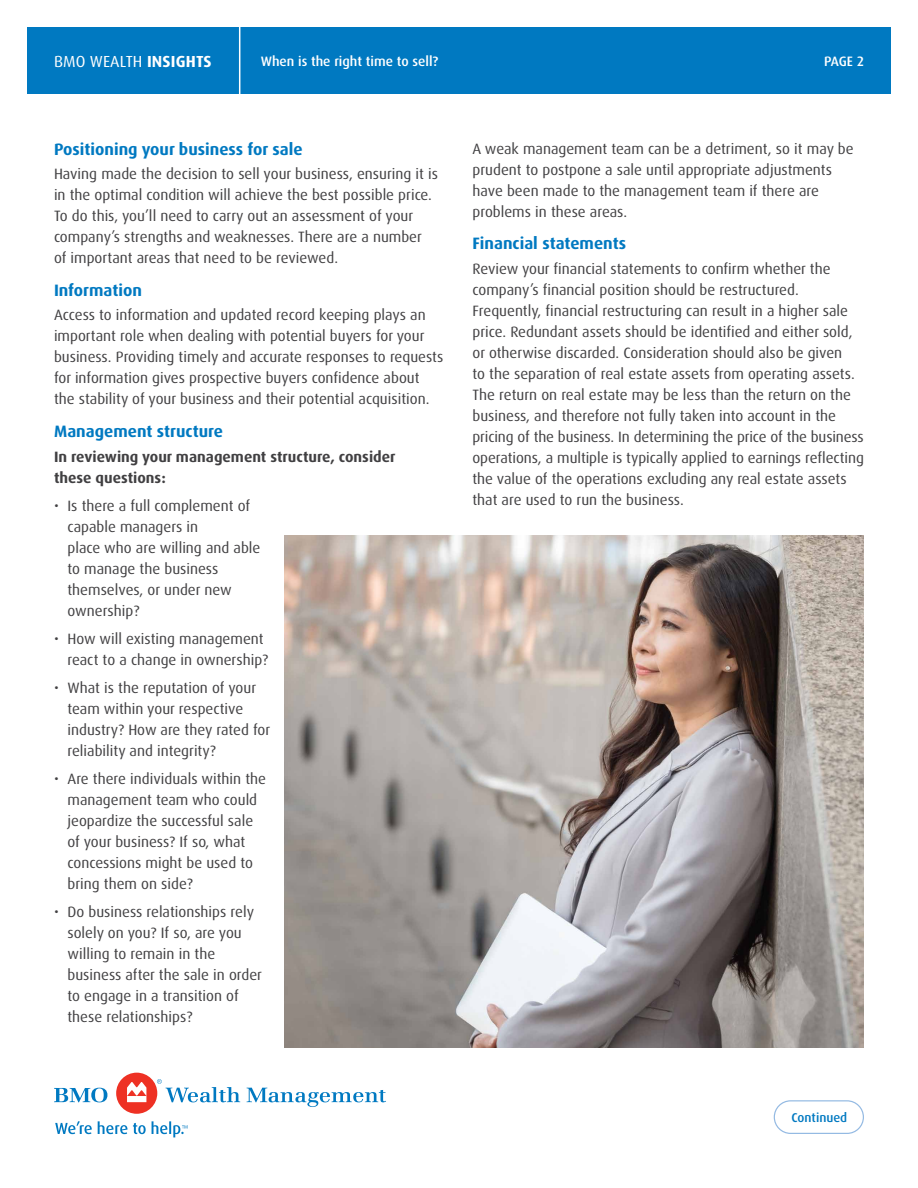
<style>
.page{position:relative;width:918px;height:1188px;background:#fff}
.page>*{position:absolute;margin:0;border:0;box-sizing:border-box;transform-origin:0 0}
.t1{font:700 16.5px "Dax Pro";color:#0079c1}
.t2{font:16.05px "Dax Pro";letter-spacing:.01em;color:#fff}
.t3{font:15px/21px "Dax Pro";color:#414042}
.t4{font:700 15px/21px "Dax Pro";color:#414042}
.t5{font:500 13.65px "Dax";color:#fff}
.t6{font:500 12.75px "Dax Pro";color:#0079c1}
.s1{font-weight:700}
</style>
<div class="page">
<div style="left:27px;top:27px;width:864px;height:67px;background:#0079c1"></div>
<hr style="left:239px;top:20px;width:1px;height:81px;background:#fff">
<img style="left:284px;top:536px;width:580px;height:512px">
<svg style="left:54px;top:1088px;width:53px;height:14px"></svg>
<div style="left:116px;top:1073px;width:41px;height:41px;background:#ee3124;border-radius:50%"></div>
<svg style="left:247px;top:1088px;width:139px;height:19px"></svg>
<svg style="left:127px;top:1082px;width:19px;height:20px"></svg>
<svg style="left:157px;top:1079px;width:83px;height:23px"></svg>
<svg style="left:55px;top:1121px;width:37px;height:13px"></svg>
<svg style="left:98px;top:1121px;width:29px;height:13px"></svg>
<svg style="left:133px;top:1123px;width:13px;height:11px"></svg>
<svg style="left:152px;top:1121px;width:36px;height:16px"></svg>
<svg style="left:774px;top:1100px;width:90px;height:34px"></svg>
<p class="t2" style="left:54px;top:51px;width:159px">BMO WEALTH <span class="s1">INSIGHTS</span></p>
<p class="t5" style="left:261px;top:54px;width:179px">When is the right time to sell?</p>
<p class="t5" style="left:824px;top:54px;width:42px">PAGE 2</p>
<h1 class="t1" style="left:54px;top:138px;width:250px">Positioning your business for sale</h1>
<p class="t3" style="left:54px;top:164px;width:386px">Having made the decision to sell your business, ensuring it is in the optimal condition will achieve the best possible price.<br>To do this, you’ll need to carry out an assessment of your company’s strengths and weaknesses. There are a number of important areas that need to be reviewed.</p>
<h1 class="t1" style="left:54px;top:280px;width:89px">Information</h1>
<p class="t3" style="left:54px;top:305px;width:391px">Access to information and updated record keeping plays an important role when dealing with potential buyers for your business. Providing timely and accurate responses to requests for information gives prospective buyers confidence about the stability of your business and their potential acquisition.</p>
<h1 class="t1" style="left:54px;top:421px;width:171px">Management structure</h1>
<p class="t4" style="left:54px;top:446px;width:343px">In reviewing your management structure, consider these questions:</p>
<p class="t3" style="left:68px;top:495px;width:194px;text-indent:-14px">• Is there a full complement of capable managers in<br>place who are willing and able to manage the business themselves, or under new ownership?</p>
<p class="t3" style="left:68px;top:628px;width:202px;text-indent:-14px">• How will existing management react to a change in ownership?</p>
<p class="t3" style="left:68px;top:677px;width:204px;text-indent:-14px">• What is the reputation of your team within your respective industry? How are they rated for reliability and integrity?</p>
<p class="t3" style="left:68px;top:768px;width:200px;text-indent:-14px">• Are there individuals within the management team who could jeopardize the successful sale of your business? If so, what concessions might be used to bring them on side?</p>
<p class="t3" style="left:68px;top:901px;width:196px;text-indent:-14px">• Do business relationships rely solely on you? If so, are you willing to remain in the business after the sale in order to engage in a transition of these relationships?</p>
<p class="t3" style="left:472px;top:138px;width:383px">A weak management team can be a detriment, so it may be prudent to postpone a sale until appropriate adjustments have been made to the management team if there are problems in these areas.</p>
<h1 class="t1" style="left:472px;top:233px;width:155px">Financial statements</h1>
<p class="t3" style="left:472px;top:258px;width:393px">Review your financial statements to confirm whether the company’s financial position should be restructured.<br>Frequently, financial restructuring can result in a higher sale price. Redundant assets should be identified and either sold, or otherwise discarded. Consideration should also be given<br>to the separation of real estate assets from operating assets.<br>The return on real estate may be less than the return on the business, and therefore not fully taken into account in the pricing of the business. In determining the price of the business operations, a multiple is typically applied to earnings reflecting the value of the operations excluding any real estate assets that are used to run the business.</p>
<p class="t6" style="left:791px;top:1109px;width:57px">Continued</p>
</div>
